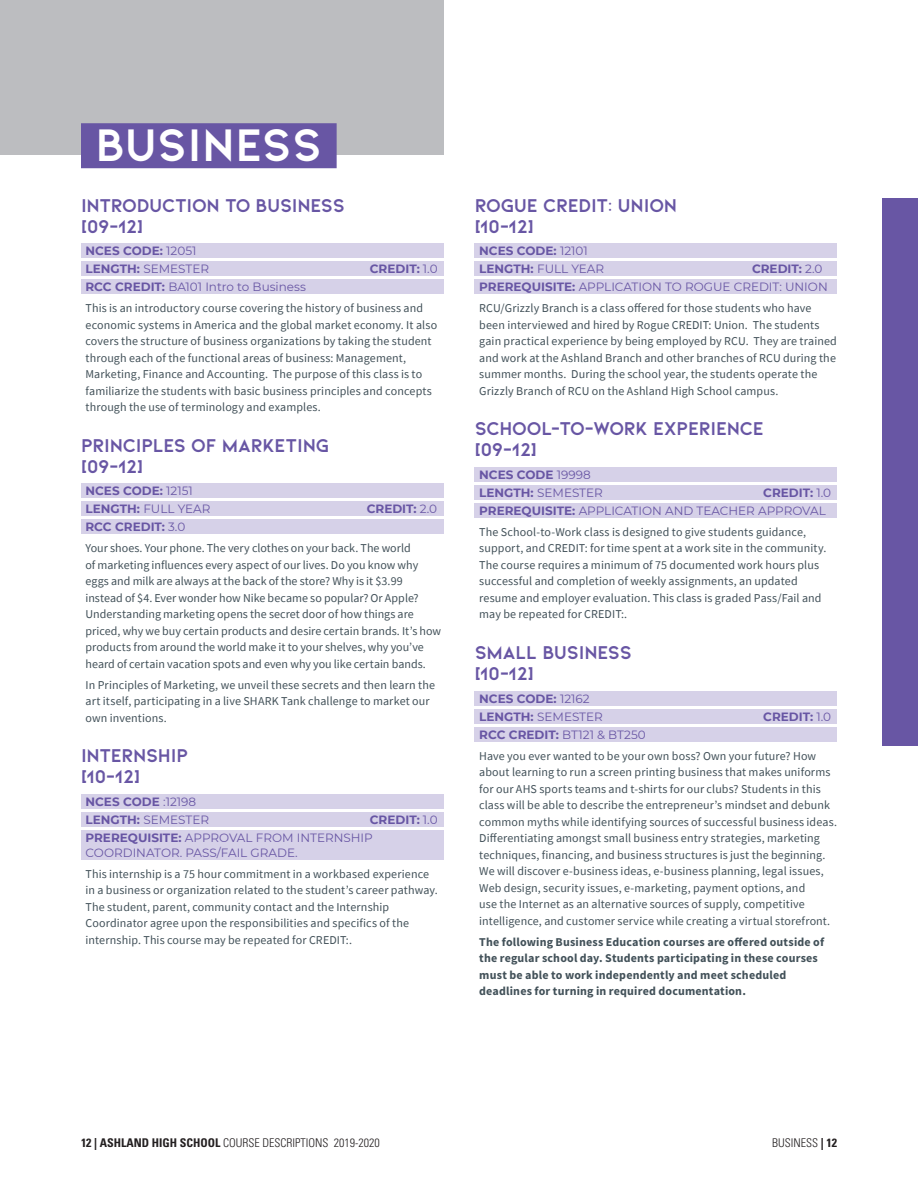
<style>
.page{position:relative;width:918px;height:1188px;background:#fff}
.page>*{position:absolute;margin:0;border:0;box-sizing:border-box;transform-origin:0 0}
.t1{font:700 48px "Kiona";color:#fff}
.t2{font:700 19.5px/21px "Kiona";letter-spacing:-.02em;color:#6856a4}
.t3{font:12px/16.5px "Source Sans Pro";letter-spacing:.01em;color:#425159}
.t4{font:12px/18px "Montserrat";color:#6856a4}
.t5{font:700 12px/18px "Montserrat";color:#6856a4}
.t6{font:700 12px/16.5px "Source Sans Pro";letter-spacing:.015em;color:#425159}
.t7{font:300 condensed 12px "Univers LT Std";color:#231f20}
.s1{font-weight:400}
.s2{font-weight:700}
</style>
<div class="page">
<div style="left:882px;top:198px;width:36px;height:547px;background:#6856a4"></div>
<div style="left:0;top:0;width:443px;height:155px;background:#bcbdc0"></div>
<div style="left:81px;top:123px;width:256px;height:45px;background:#6856a4"></div>
<div style="left:81px;top:244px;width:362px;height:14px;background:#d6d1e8"></div>
<div style="left:81px;top:262px;width:362px;height:14px;background:#d6d1e8"></div>
<div style="left:81px;top:280px;width:362px;height:14px;background:#d6d1e8"></div>
<div style="left:81px;top:484px;width:362px;height:14px;background:#d6d1e8"></div>
<div style="left:81px;top:502px;width:362px;height:14px;background:#d6d1e8"></div>
<div style="left:81px;top:520px;width:362px;height:14px;background:#d6d1e8"></div>
<div style="left:81px;top:794px;width:362px;height:15px;background:#d6d1e8"></div>
<div style="left:81px;top:812px;width:362px;height:15px;background:#d6d1e8"></div>
<div style="left:81px;top:830px;width:362px;height:30px;background:#d6d1e8"></div>
<div style="left:475px;top:244px;width:362px;height:14px;background:#d6d1e8"></div>
<div style="left:475px;top:262px;width:362px;height:14px;background:#d6d1e8"></div>
<div style="left:475px;top:280px;width:362px;height:14px;background:#d6d1e8"></div>
<div style="left:475px;top:467px;width:362px;height:15px;background:#d6d1e8"></div>
<div style="left:475px;top:485px;width:362px;height:15px;background:#d6d1e8"></div>
<div style="left:475px;top:503px;width:362px;height:15px;background:#d6d1e8"></div>
<div style="left:475px;top:691px;width:362px;height:15px;background:#d6d1e8"></div>
<div style="left:475px;top:709px;width:362px;height:15px;background:#d6d1e8"></div>
<div style="left:475px;top:727px;width:362px;height:15px;background:#d6d1e8"></div>
<h1 class="t1" style="left:95px;top:116px;width:228px">BUSINESS</h1>
<h2 class="t2" style="left:81px;top:194px;width:266px">INTRODUCTION TO BUSINESS [09-12]</h2>
<p class="t5" style="left:86px;top:241px;width:125px">NCES CODE: <span class="s1">12051<br></span>LENGTH: <span class="s1">SEMESTER</span></p>
<p class="t5" style="left:370px;top:259px;width:69px">CREDIT: <span class="s1">1.0</span></p>
<p class="t4" style="left:86px;top:277px;width:222px"><span class="s2">RCC CREDIT:</span> BA101 Intro to Business</p>
<p class="t3" style="left:86px;top:300px;width:353px">This is an introductory course covering the history of business and economic systems in America and the global market economy. It also covers the structure of business organizations by taking the student through each of the functional areas of business: Management, Marketing, Finance and Accounting. The purpose of this class is to familiarize the students with basic business principles and concepts through the use of terminology and examples.</p>
<h2 class="t2" style="left:81px;top:434px;width:250px">PRINCIPLES OF MARKETING [09-12]</h2>
<p class="t5" style="left:86px;top:481px;width:127px">NCES CODE: <span class="s1">12151<br></span>LENGTH: <span class="s1">FULL YEAR</span></p>
<p class="t5" style="left:367px;top:499px;width:72px">CREDIT: <span class="s1">2.0</span></p>
<p class="t5" style="left:86px;top:517px;width:101px">RCC CREDIT: <span class="s1">3.0</span></p>
<p class="t3" style="left:86px;top:540px;width:357px">Your shoes. Your phone. The very clothes on your back. The world<br>of marketing influences every aspect of our lives. Do you know why eggs and milk are always at the back of the store? Why is it $3.99 instead of $4. Ever wonder how Nike became so popular? Or Apple?<br>Understanding marketing opens the secret door of how things are priced, why we buy certain products and desire certain brands. It’s how products from around the world make it to your shelves, why you’ve heard of certain vacation spots and even why you like certain bands.</p>
<p class="t3" style="left:86px;top:676px;width:351px">In Principles of Marketing, we unveil these secrets and then learn the art itself, participating in a live SHARK Tank challenge to market our own inventions.</p>
<h2 class="t2" style="left:81px;top:745px;width:109px">INTERNSHIP [10-12]</h2>
<p class="t5" style="left:86px;top:792px;width:125px">NCES CODE <span class="s1">:12198<br></span>LENGTH: <span class="s1">SEMESTER</span></p>
<p class="t4" style="left:86px;top:810px;width:354px;text-indent:284px"><span class="s2">CREDIT:</span> 1.0<br><span class="s2">PREREQUISITE:</span> APPROVAL FROM INTERNSHIP</p>
<p class="t4" style="left:86px;top:843px;width:214px">COORDINATOR. PASS/FAIL GRADE.</p>
<p class="t3" style="left:86px;top:865px;width:354px">This internship is a 75 hour commitment in a workbased experience in a business or organization related to the student’s career pathway.<br>The student, parent, community contact and the Internship Coordinator agree upon the responsibilities and specifics of the internship. This course may be repeated for CREDIT:.</p>
<h2 class="t2" style="left:475px;top:194px;width:204px">ROGUE CREDIT: UNION [10-12]</h2>
<p class="t5" style="left:479px;top:241px;width:127px">NCES CODE: <span class="s1">12101<br></span>LENGTH: <span class="s1">FULL YEAR</span></p>
<p class="t4" style="left:479px;top:259px;width:350px;text-indent:273px"><span class="s2">CREDIT:</span> 2.0<br><span class="s2">PREREQUISITE:</span> APPLICATION TO ROGUE CREDIT: UNION</p>
<p class="t3" style="left:479px;top:300px;width:359px">RCU/Grizzly Branch is a class offered for those students who have been interviewed and hired by Rogue CREDIT: Union. The students gain practical experience by being employed by RCU. They are trained and work at the Ashland Branch and other branches of RCU during the summer months. During the school year, the students operate the Grizzly Branch of RCU on the Ashland High School campus.</p>
<h2 class="t2" style="left:475px;top:418px;width:291px">SCHOOL-TO-WORK EXPERIENCE [09-12]</h2>
<p class="t5" style="left:479px;top:465px;width:125px">NCES CODE <span class="s1">19998<br></span>LENGTH: <span class="s1">SEMESTER</span></p>
<p class="t4" style="left:479px;top:483px;width:353px;text-indent:284px"><span class="s2">CREDIT:</span> 1.0<br><span class="s2">PREREQUISITE:</span> APPLICATION AND TEACHER APPROVAL</p>
<p class="t3" style="left:479px;top:523px;width:349px">The School-to-Work class is designed to give students guidance, support, and CREDIT: for time spent at a work site in the community.<br>The course requires a minimum of 75 documented work hours plus successful and completion of weekly assignments, an updated resume and employer evaluation. This class is graded Pass/Fail and may be repeated for CREDIT:.</p>
<h2 class="t2" style="left:475px;top:641px;width:159px;line-height:21.6px">SMALL BUSINESS [10-12]</h2>
<p class="t5" style="left:479px;top:689px;width:125px">NCES CODE: <span class="s1">12162<br></span>LENGTH: <span class="s1">SEMESTER</span></p>
<p class="t5" style="left:763px;top:707px;width:69px">CREDIT: <span class="s1">1.0</span></p>
<p class="t4" style="left:479px;top:725px;width:168px"><span class="s2">RCC CREDIT:</span> BT121 &amp; BT250</p>
<p class="t3" style="left:479px;top:747px;width:359px">Have you ever wanted to be your own boss? Own your future? How about learning to run a screen printing business that makes uniforms for our AHS sports teams and t-shirts for our clubs? Students in this class will be able to describe the entrepreneur’s mindset and debunk common myths while identifying sources of successful business ideas.<br>Differentiating amongst small business entry strategies, marketing techniques, financing, and business structures is just the beginning.<br>We will discover e-business ideas, e-business planning, legal issues, Web design, security issues, e-marketing, payment options, and<br>use the Internet as an alternative sources of supply, competitive intelligence, and customer service while creating a virtual storefront.</p>
<p class="t6" style="left:479px;top:934px;width:346px">The following Business Education courses are offered outside of the regular school day. Students participating in these courses must be able to work independently and meet scheduled deadlines for turning in required documentation.</p>
<p class="t7" style="left:81px;top:1136px;width:300px"><span class="s2">12 | ASHLAND HIGH SCHOOL</span> COURSE DESCRIPTIONS 2019-2020</p>
<p class="t7" style="left:772px;top:1136px;width:66px">BUSINESS <span class="s2">| 12</span></p>
</div>
